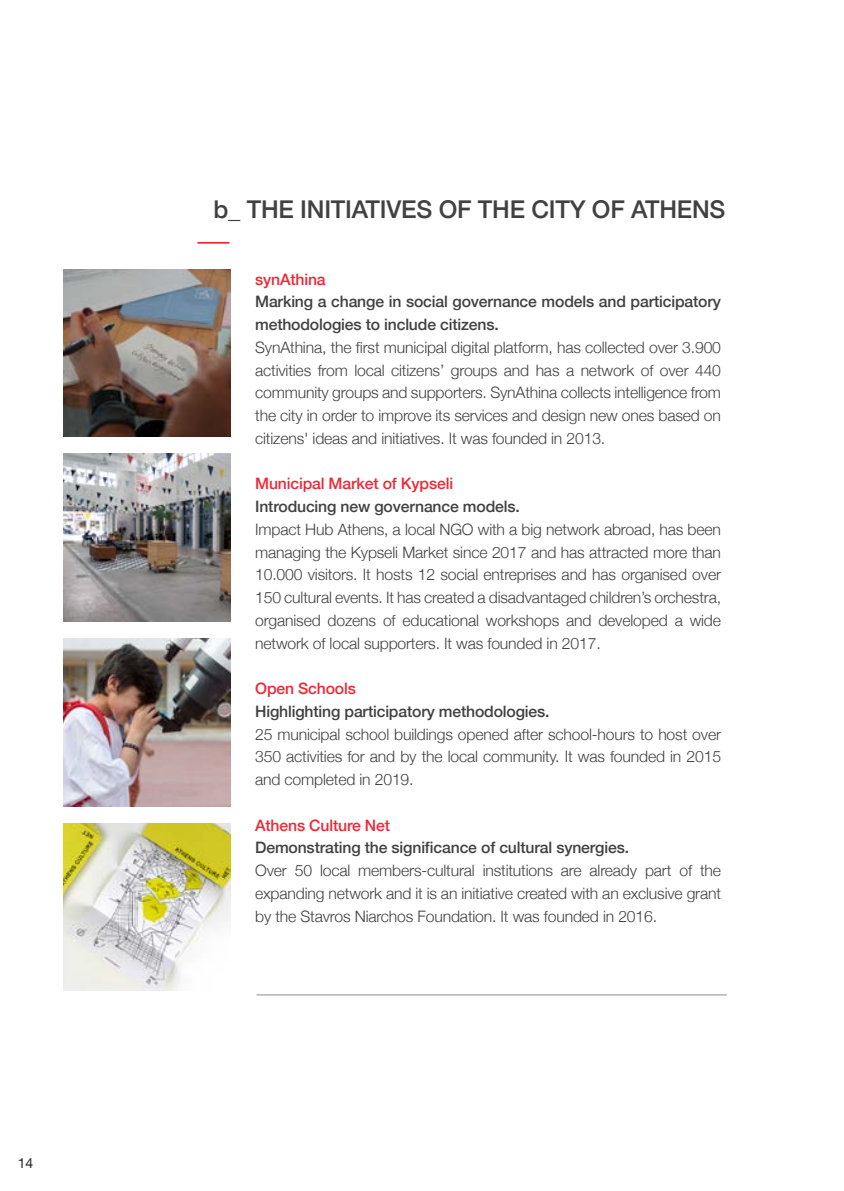
<style>
.page{position:relative;width:844px;height:1191px;background:#fff}
.page>*{position:absolute;margin:0;border:0;box-sizing:border-box;transform-origin:0 0}
.t1{font:500 24.5px "Helvetica Neue";letter-spacing:-.01em;color:#414142}
.t2{font:300 15.75px/22.8px "Helvetica Neue";letter-spacing:-.01em;color:#414142;text-align:justify}
.t3{font:500 15.75px/22.8px "Helvetica Neue";letter-spacing:-.01em;color:#414142}
.t4{font:500 15.75px "Helvetica Neue";letter-spacing:-.01em;color:#ee2937}
.t5{font:14px "Helvetica Neue";color:#231f20}
</style>
<div class="page">
<img style="left:63px;top:269px;width:168px;height:168px">
<img style="left:63px;top:454px;width:168px;height:167px">
<img style="left:63px;top:638px;width:168px;height:168px">
<img style="left:63px;top:823px;width:168px;height:168px">
<hr style="left:256px;top:994px;width:470px;height:1px;background:#bcbec0">
<hr style="left:197px;top:242px;width:32px;height:2px;background:#ee2937">
<p class="t5" style="left:18px;top:1152px;width:17px">14</p>
<h1 class="t1" style="left:213px;top:189px;width:513px">b_ THE INITIATIVES OF THE CITY OF ATHENS</h1>
<p class="t4" style="left:255px;top:266px;width:72px">synAthina</p>
<p class="t3" style="left:255px;top:289px;width:467px">Marking a change in social governance models and participatory methodologies to include citizens.</p>
<p class="t2" style="left:255px;top:335px;width:467px">SynAthina, the first municipal digital platform, has collected over 3.900 activities from local citizens’ groups and has a network of over 440 community groups and supporters. SynAthina collects intelligence from the city in order to improve its services and design new ones based on citizens' ideas and initiatives. It was founded in 2013.</p>
<p class="t4" style="left:255px;top:471px;width:199px">Municipal Market of Kypseli</p>
<p class="t3" style="left:255px;top:494px;width:266px">Introducing new governance models.</p>
<p class="t2" style="left:255px;top:517px;width:467px">Impact Hub Athens, a local NGO with a big network abroad, has been managing the Kypseli Market since 2017 and has attracted more than 10.000 visitors. It hosts 12 social entreprises and has organised over 150 cultural events. It has created a disadvantaged children’s orchestra, organised dozens of educational workshops and developed a wide network of local supporters. It was founded in 2017.</p>
<p class="t4" style="left:255px;top:676px;width:102px">Open Schools</p>
<p class="t3" style="left:255px;top:698px;width:296px">Highlighting participatory methodologies.</p>
<p class="t2" style="left:255px;top:721px;width:467px">25 municipal school buildings opened after school-hours to host over 350 activities for and by the local community. It was founded in 2015 and completed in 2019.</p>
<p class="t4" style="left:255px;top:812px;width:136px">Athens Culture Net</p>
<p class="t3" style="left:255px;top:835px;width:375px">Demonstrating the significance of cultural synergies.</p>
<p class="t2" style="left:255px;top:858px;width:467px">Over 50 local members-cultural institutions are already part of the expanding network and it is an initiative created with an exclusive grant by the Stavros Niarchos Foundation. It was founded in 2016.</p>
</div>
